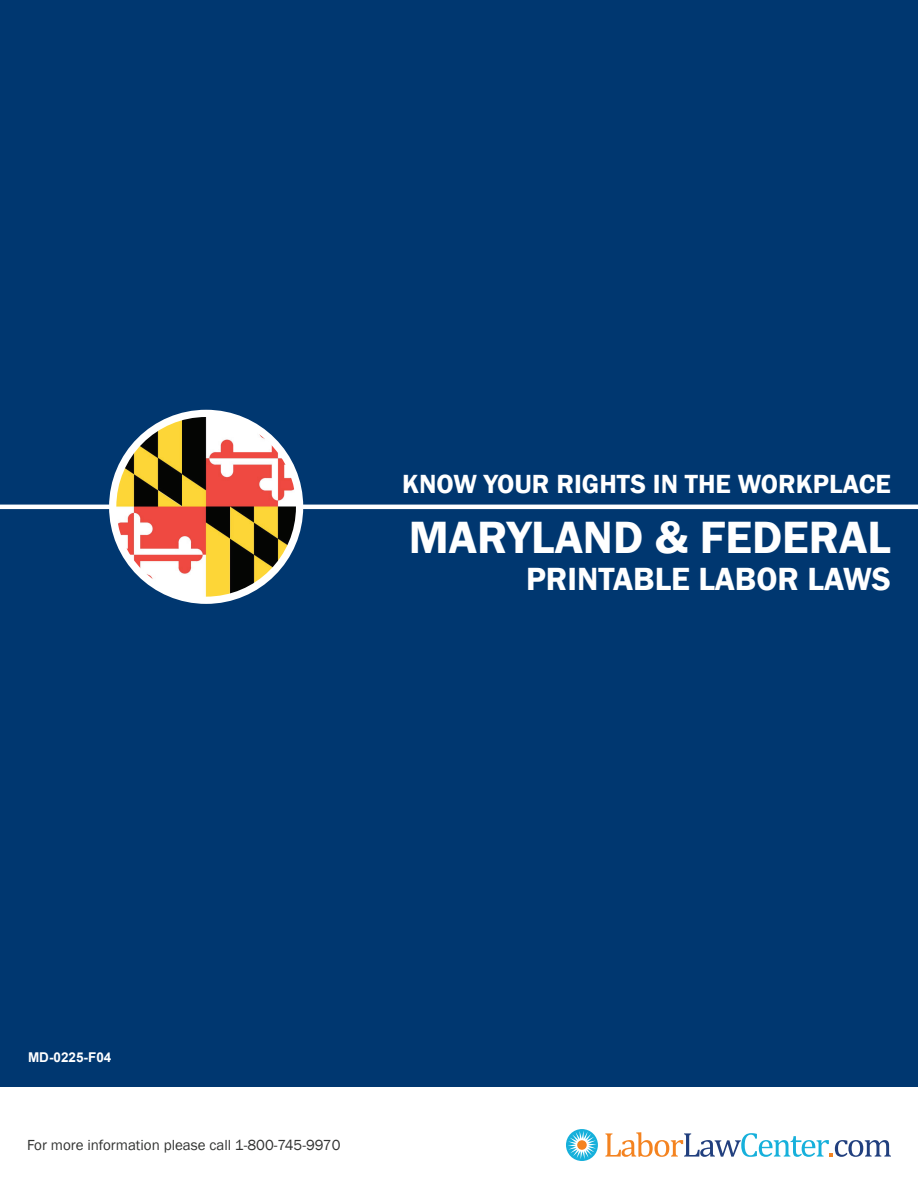
<style>
.page{position:relative;width:918px;height:1188px;background:#fff}
.page>*{position:absolute;margin:0;border:0;box-sizing:border-box;transform-origin:0 0}
.t1{font:600 46.5px "Franklin Gothic";color:#fff}
.t2{font:600 33px "Franklin Gothic";color:#fff}
.t3{font:600 27px "Franklin Gothic";color:#fff}
.t4{font:15px "Franklin Gothic";color:#323332}
.t5{font:700 13.5px "Arial";color:#fff}
</style>
<div class="page">
<div style="left:0;top:0;width:918px;height:1086px;background:#003770"></div>
<hr style="left:0;top:505px;width:918px;height:4px;background:#fff">
<img style="left:113px;top:413px;width:187px;height:187px">
<div style="left:109px;top:410px;width:194px;height:194px;border:7px solid #fff;border-radius:50%"></div>
<svg style="left:566px;top:1129px;width:32px;height:32px"></svg>
<div style="left:577px;top:1140px;width:10px;height:10px;background:#f58320;border-radius:50%"></div>
<svg style="left:605px;top:1132px;width:286px;height:25px"></svg>
<p class="t3" style="left:402px;top:467px;width:490px">KNOW YOUR RIGHTS IN THE WORKPLACE</p>
<p class="t1" style="left:409px;top:509px;width:483px">MARYLAND &amp; FEDERAL</p>
<p class="t2" style="left:526px;top:559px;width:366px">PRINTABLE LABOR LAWS</p>
<p class="t5" style="left:28px;top:1047px;width:85px">MD-0225-F04</p>
<p class="t4" style="left:27px;top:1136px;width:315px">For more information please call 1-800-745-9970</p>
</div>
